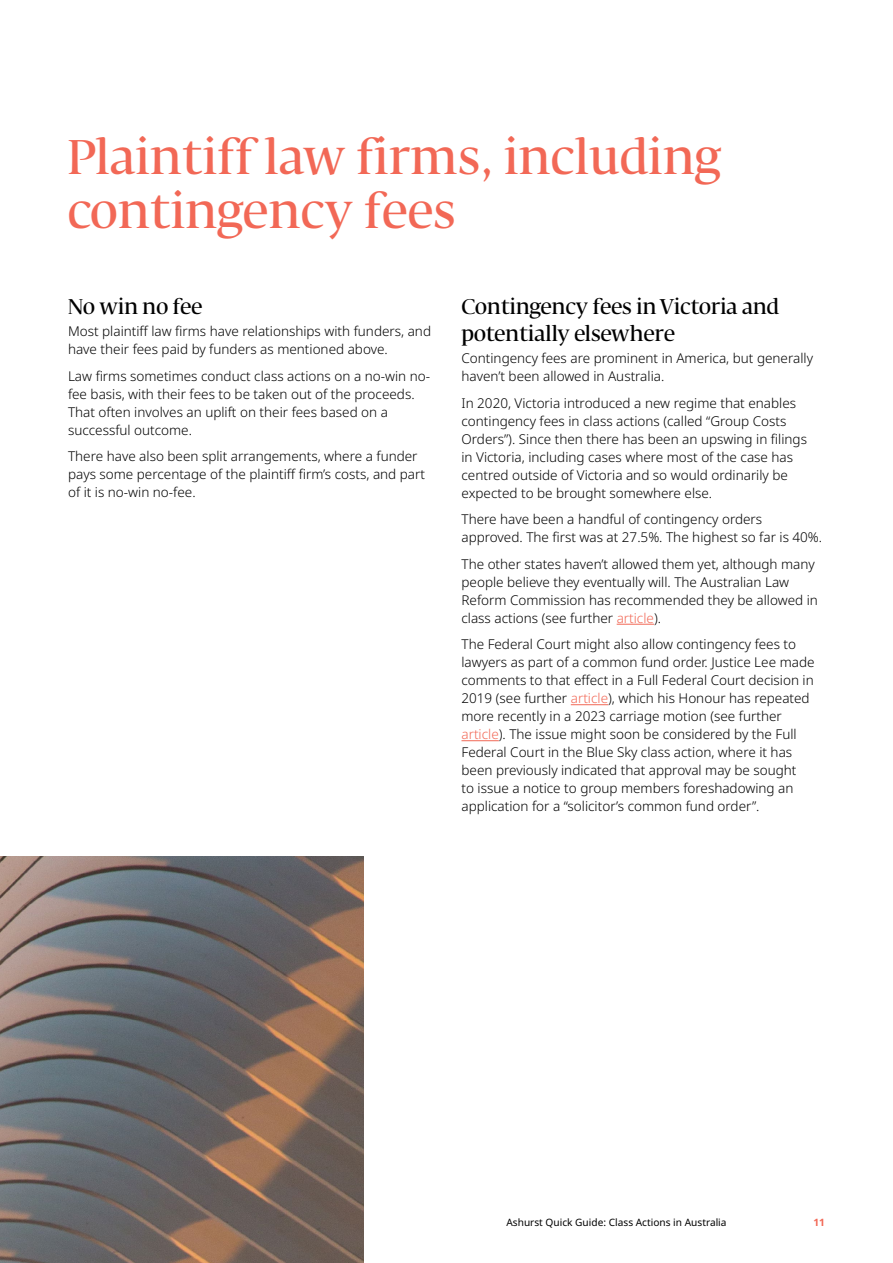
<style>
.page{position:relative;width:893px;height:1263px;background:#fff}
.page>*{position:absolute;margin:0;border:0;box-sizing:border-box;transform-origin:0 0}
.t1{font:500 48px/54px "Fedra Serif Display";letter-spacing:.02em;color:#f26856}
.t2{font:500 21px/27px "Fedra Serif Display";letter-spacing:.01em;color:#000}
.t3{font:300 13.5px/18px "Noto Sans";color:#000}
.t4{font:10.2px "Noto Sans";color:#000}
.t5{font:700 10.2px "Noto Sans";color:#f26856}
.s1{color:#f26856}
</style>
<div class="page">
<img style="left:0;top:857px;width:363px;height:406px">
<hr style="left:617px;top:624px;width:37px;height:1px;background:#f26856">
<hr style="left:571px;top:704px;width:37px;height:1px;background:#f26856">
<hr style="left:461px;top:740px;width:38px;height:1px;background:#f26856">
<h1 class="t1" style="left:68px;top:135px;width:654px">Plaintiff law firms, including contingency fees</h1>
<h2 class="t2" style="left:68px;top:295px;width:136px">No win no fee</h2>
<p class="t3" style="left:68px;top:323px;width:365px">Most plaintiff law firms have relationships with funders, and have their fees paid by funders as mentioned above.</p>
<p class="t3" style="left:68px;top:367px;width:364px">Law firms sometimes conduct class actions on a no-win no&shy;fee basis, with their fees to be taken out of the proceeds.<br>That often involves an uplift on their fees based on a successful outcome.</p>
<p class="t3" style="left:68px;top:448px;width:359px">There have also been split arrangements, where a funder pays some percentage of the plaintiff firm’s costs, and part of it is no-win no-fee.</p>
<h2 class="t2" style="left:461px;top:295px;width:319px">Contingency fees in Victoria and potentially elsewhere</h2>
<p class="t3" style="left:461px;top:350px;width:353px">Contingency fees are prominent in America, but generally haven’t been allowed in Australia.</p>
<p class="t3" style="left:461px;top:394px;width:347px">In 2020, Victoria introduced a new regime that enables contingency fees in class actions (called “Group Costs Orders”). Since then there has been an upswing in filings in Victoria, including cases where most of the case has centred outside of Victoria and so would ordinarily be expected to be brought somewhere else.</p>
<p class="t3" style="left:461px;top:511px;width:362px">There have been a handful of contingency orders approved. The first was at 27.5%. The highest so far is 40%.</p>
<p class="t3" style="left:461px;top:555px;width:358px">The other states haven’t allowed them yet, although many people believe they eventually will. The Australian Law Reform Commission has recommended they be allowed in class actions (see further <span class="s1">article</span>).</p>
<p class="t3" style="left:461px;top:636px;width:355px">The Federal Court might also allow contingency fees to lawyers as part of a common fund order. Justice Lee made comments to that effect in a Full Federal Court decision in 2019 (see further <span class="s1">article</span>), which his Honour has repeated more recently in a 2023 carriage motion (see further <span class="s1">article</span>). The issue might soon be considered by the Full Federal Court in the Blue Sky class action, where it has been previously indicated that approval may be sought<br>to issue a notice to group members foreshadowing an application for a “solicitor’s common fund order”.</p>
<p class="t4" style="left:506px;top:1216px;width:222px">Ashurst Quick Guide: Class Actions in Australia</p>
<p class="t5" style="left:813px;top:1216px;width:13px">11</p>
</div>
